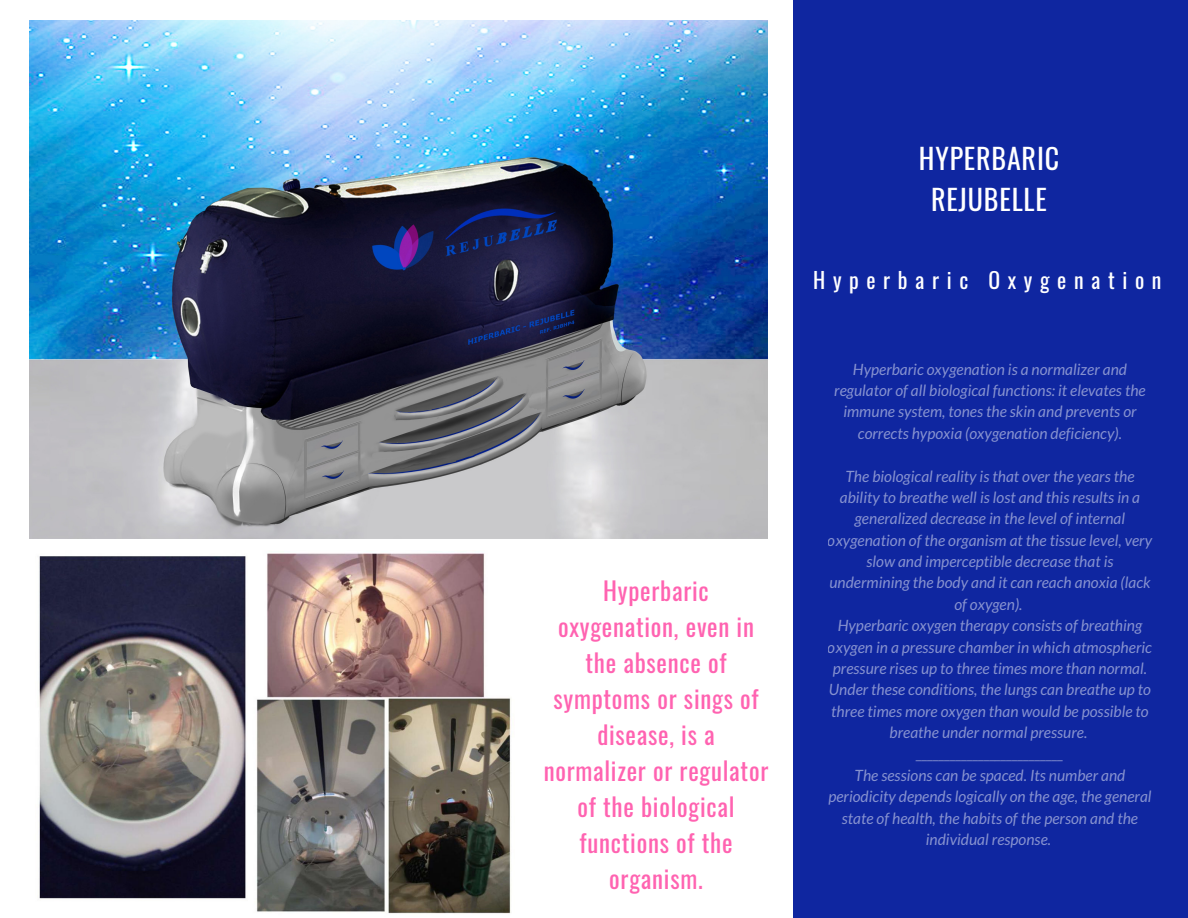
<style>
.page{position:relative;width:1188px;height:918px;background:#fff}
.page>*{position:absolute;margin:0;border:0;box-sizing:border-box;transform-origin:0 0}
.t1{font:28.05px/40.5px "Oswald";letter-spacing:.03em;color:#fff;text-align:center}
.t2{font:24.9px/36px "Oswald";letter-spacing:.03em;color:#ff63b1;text-align:center}
.t3{font:21.75px "Oswald";letter-spacing:.35em;color:#fff}
.t4{font:italic 15.6px/21.3px "Lato";color:#fff;text-align:center}
</style>
<div class="page">
<div style="left:793px;top:0;width:395px;height:918px;background:#0f26a0"></div>
<img style="left:39px;top:553px;width:472px;height:361px">
<img style="left:29px;top:20px;width:738px;height:519px">
<h2 class="t2" style="left:544px;top:572px;width:226px">Hyperbaric oxygenation, even in the absence of symptoms or sings of disease, is a normalizer or regulator of the biological functions of the organism.</h2>
<h1 class="t1" style="left:919px;top:137px;width:142px">HYPERBARIC<br>REJUBELLE</h1>
<h3 class="t3" style="left:813px;top:263px;width:350px">Hyperbaric Oxygenation</h3>
<p class="t4" style="left:834px;top:358px;width:313px">Hyperbaric oxygenation is a normalizer and regulator of all biological functions: it elevates the immune system, tones the skin and prevents or corrects hypoxia (oxygenation deficiency).</p>
<p class="t4" style="left:828px;top:465px;width:326px">The biological reality is that over the years the ability to breathe well is lost and this results in a generalized decrease in the level of internal oxygenation of the organism at the tissue level, very slow and imperceptible decrease that is undermining the body and it can reach anoxia (lack of oxygen).<br>Hyperbaric oxygen therapy consists of breathing oxygen in a pressure chamber in which atmospheric pressure rises up to three times more than normal.<br>Under these conditions, the lungs can breathe up to three times more oxygen than would be possible to breathe under normal pressure. __________________________<br>The sessions can be spaced. Its number and periodicity depends logically on the age, the general state of health, the habits of the person and the individual response.</p>
</div>
